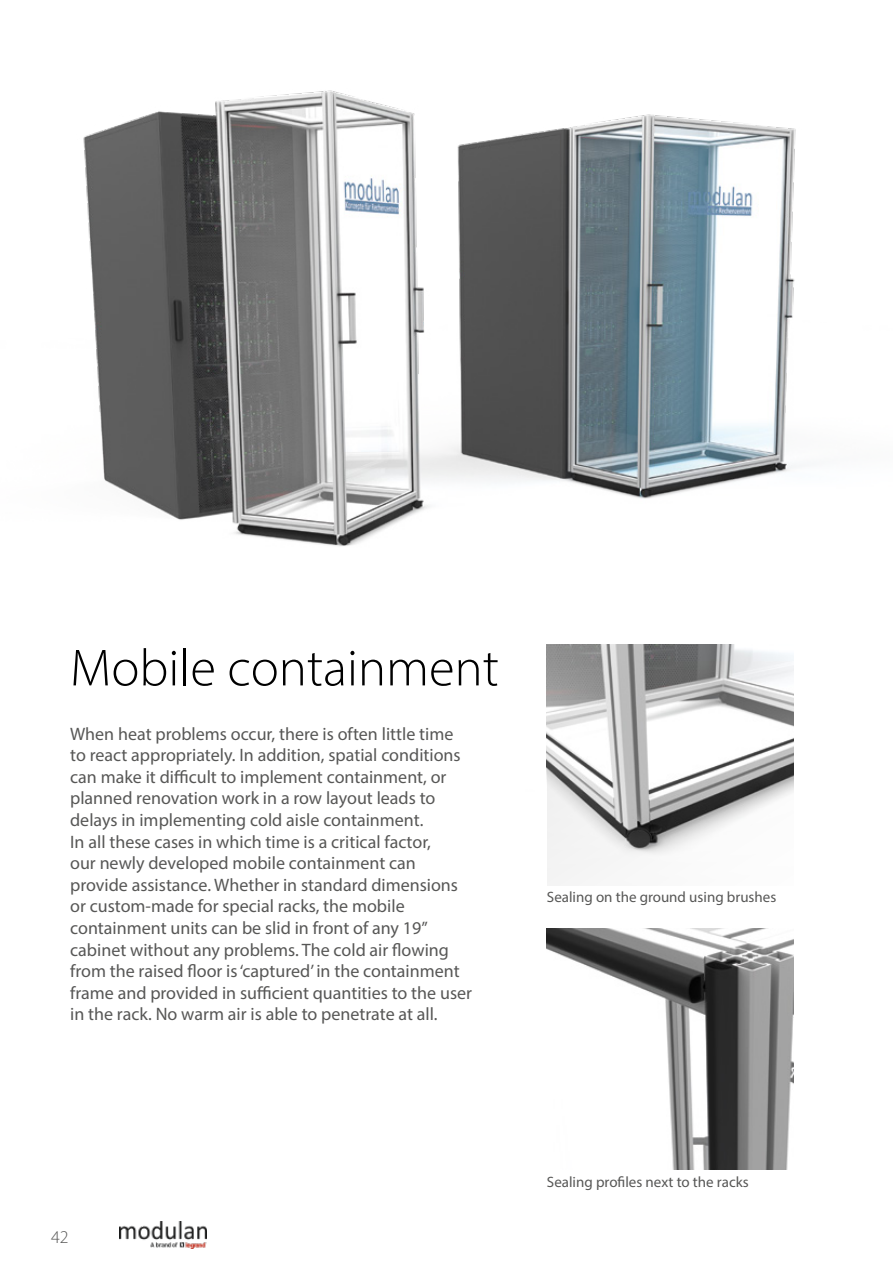
<style>
.page{position:relative;width:893px;height:1263px;background:#fff}
.page>*{position:absolute;margin:0;border:0;box-sizing:border-box;transform-origin:0 0}
.t1{font:300 52.5px "Myriad Pro";color:#000}
.t2{font:18px/21.6px "Myriad Pro";color:#575756}
.t3{font:300 18px "Myriad Pro";color:#575756}
.t4{font:15px "Myriad Pro";color:#575756}
</style>
<div class="page">
<img style="left:83px;top:90px;width:713px;height:689px">
<img style="left:547px;top:644px;width:247px;height:242px">
<img style="left:547px;top:928px;width:247px;height:242px">
<hr style="left:892px;top:526px;width:1px;height:36px;background:#dadada">
<img style="left:119px;top:1221px;width:87px;height:27px">
<h1 class="t1" style="left:70px;top:636px;width:430px">Mobile containment</h1>
<p class="t2" style="left:70px;top:722px;width:403px">When heat problems occur, there is often little time to react appropriately. In addition, spatial conditions can make it difficult to implement containment, or planned renovation work in a row layout leads to delays in implementing cold aisle containment.<br>In all these cases in which time is a critical factor,<br>our newly developed mobile containment can provide assistance. Whether in standard dimensions or custom-made for special racks, the mobile containment units can be slid in front of any 19” cabinet without any problems. The cold air flowing from the raised floor is ‘captured’ in the containment frame and provided in sufficient quantities to the user in the rack. No warm air is able to penetrate at all.</p>
<p class="t4" style="left:547px;top:888px;width:231px">Sealing on the ground using brushes</p>
<p class="t3" style="left:51px;top:1226px;width:19px">42</p>
<p class="t4" style="left:547px;top:1173px;width:203px">Sealing profiles next to the racks</p>
</div>
